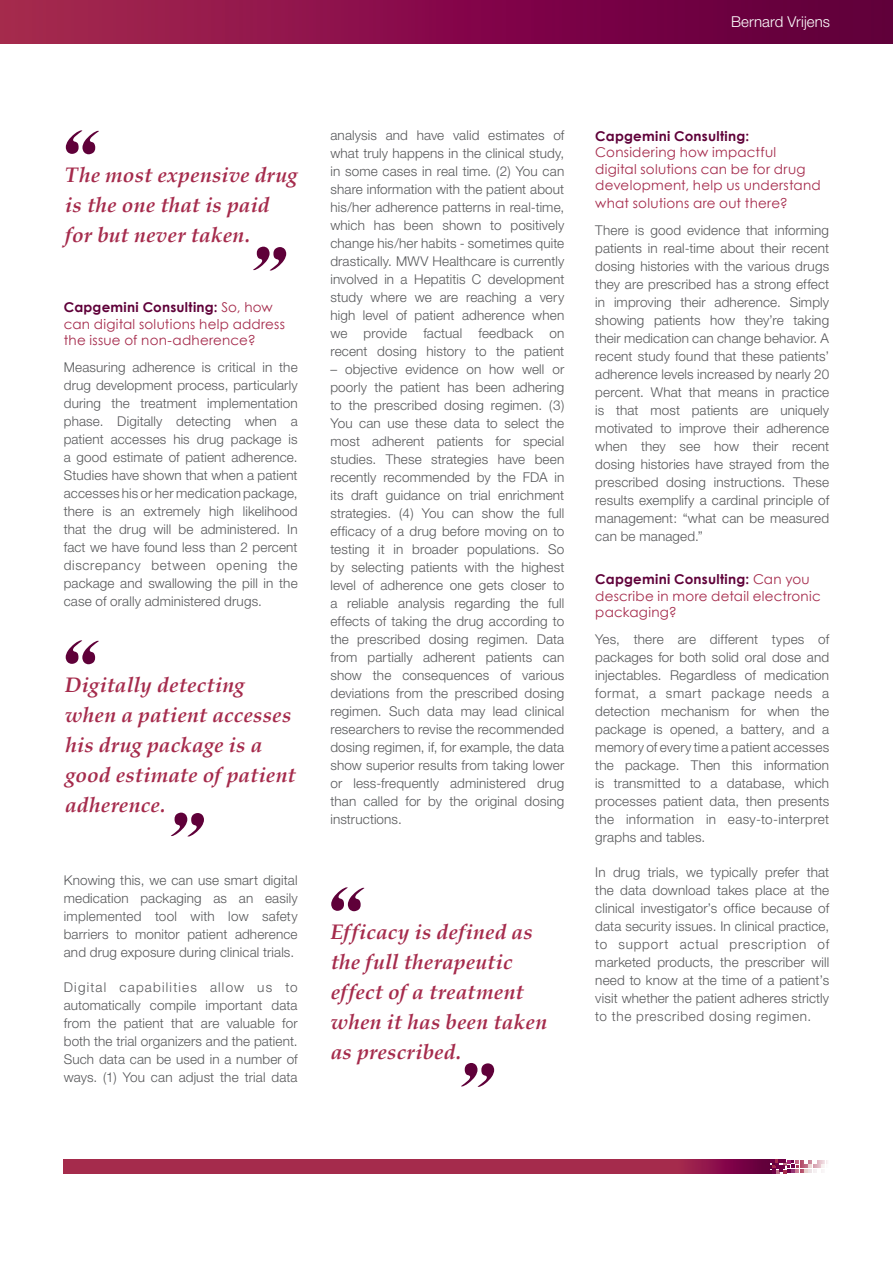
<style>
.page{position:relative;width:893px;height:1263px;background:#fff}
.page>*{position:absolute;margin:0;border:0;box-sizing:border-box;transform-origin:0 0}
.Body_Text{font:italic 700 21px/30px "Book Antiqua";letter-spacing:.01em;color:#a52b4c}
.Body_Text-2{font:300 15px "Helvetica Neue";letter-spacing:.005em;color:#fff}
.Body_Text-3{font:300 13.5px/18px "Helvetica Neue";letter-spacing:.01em;color:#57585a;text-align:justify}
.Body_Text-4{font:13.5px/16.5px "Century Gothic";letter-spacing:.015em;color:#a52b4c}
.s1{font-weight:700;color:#5f0039}
</style>
<div class="page">
<div style="left:0;top:0;width:893px;height:43px;background:linear-gradient(to right,#a82551,#5f003d)"></div>
<svg style="left:770px;top:1160px;width:58px;height:14px"></svg>
<svg style="left:64px;top:1160px;width:706px;height:14px;background:#a0274b"></svg>
<svg style="left:253px;top:247px;width:33px;height:23px"></svg>
<svg style="left:66px;top:130px;width:33px;height:24px"></svg>
<svg style="left:171px;top:813px;width:33px;height:23px"></svg>
<svg style="left:66px;top:640px;width:33px;height:24px"></svg>
<svg style="left:461px;top:1063px;width:33px;height:24px"></svg>
<svg style="left:331px;top:887px;width:33px;height:24px"></svg>
<p class="Body_Text-2" style="left:731px;top:13px;width:100px">Bernard Vrijens</p>
<p class="Body_Text" style="left:65px;top:160px;width:234px">The most expensive drug is the one that is paid for but never taken.</p>
<p class="Body_Text-4" style="left:64px;top:299px;width:223px"><span class="s1">Capgemini Consulting:</span> So, how can digital solutions help address the issue of non-adherence?</p>
<p class="Body_Text-3" style="left:64px;top:357px;width:235px">Measuring adherence is critical in the drug development process, particularly during the treatment implementation phase. Digitally detecting when a patient accesses his drug package is a good estimate of patient adherence.<br>Studies have shown that when a patient accesses his or her medication package, there is an extremely high likelihood that the drug will be administered. In fact we have found less than 2 percent discrepancy between opening the package and swallowing the pill in the case of orally administered drugs.</p>
<p class="Body_Text" style="left:65px;top:670px;width:232px">Digitally detecting when a patient accesses his drug package is a good estimate of patient adherence.</p>
<p class="Body_Text-3" style="left:64px;top:870px;width:235px">Knowing this, we can use smart digital medication packaging as an easily implemented tool with low safety barriers to monitor patient adherence and drug exposure during clinical trials.</p>
<p class="Body_Text-3" style="left:64px;top:977px;width:235px">Digital capabilities allow us to automatically compile important data from the patient that are valuable for both the trial organizers and the patient.<br>Such data can be used in a number of ways. (1) You can adjust the trial data</p>
<p class="Body_Text-3" style="left:330px;top:126px;width:235px">analysis and have valid estimates of what truly happens in the clinical study, in some cases in real time. (2) You can share information with the patient about his/her adherence patterns in real-time, which has been shown to positively change his/her habits - sometimes quite drastically. MWV Healthcare is currently involved in a Hepatitis C development study where we are reaching a very high level of patient adherence when we provide factual feedback on recent dosing history to the patient</p>
<p class="Body_Text-3" style="left:330px;top:360px;width:235px">– objective evidence on how well or poorly the patient has been adhering to the prescribed dosing regimen. (3)<br>You can use these data to select the most adherent patients for special studies. These strategies have been recently recommended by the FDA in its draft guidance on trial enrichment strategies. (4) You can show the full efficacy of a drug before moving on to testing it in broader populations. So by selecting patients with the highest level of adherence one gets closer to a reliable analysis regarding the full effects of taking the drug according to the prescribed dosing regimen. Data from partially adherent patients can show the consequences of various deviations from the prescribed dosing regimen. Such data may lead clinical researchers to revise the recommended dosing regimen, if, for example, the data show superior results from taking lower or less-frequently administered drug than called for by the original dosing instructions.</p>
<p class="Body_Text" style="left:331px;top:917px;width:218px">Efficacy is defined as the full therapeutic effect of a treatment when it has been taken as prescribed.</p>
<p class="Body_Text-4" style="left:595px;top:127px;width:227px"><span class="s1">Capgemini Consulting:<br></span>Considering how impactful digital solutions can be for drug development, help us understand</p>
<p class="Body_Text-4" style="left:595px;top:195px;width:194px">what solutions are out there?</p>
<p class="Body_Text-3" style="left:595px;top:220px;width:235px">There is good evidence that informing patients in real-time about their recent dosing histories with the various drugs they are prescribed has a strong effect in improving their adherence. Simply showing patients how they’re taking their medication can change behavior. A recent study found that these patients’ adherence levels increased by nearly 20 percent. What that means in practice is that most patients are uniquely motivated to improve their adherence when they see how their recent dosing histories have strayed from the prescribed dosing instructions. These results exemplify a cardinal principle of management: “what can be measured can be managed.”</p>
<p class="Body_Text-4" style="left:595px;top:571px;width:227px"><span class="s1">Capgemini Consulting:</span> Can you describe in more detail electronic packaging?</p>
<p class="Body_Text-3" style="left:595px;top:629px;width:235px">Yes, there are different types of packages for both solid oral dose and injectables. Regardless of medication format, a smart package needs a detection mechanism for when the package is opened, a battery, and a memory of every time a patient accesses the package. Then this information is transmitted to a database, which processes patient data, then presents the information in easy-to-interpret graphs and tables.</p>
<p class="Body_Text-3" style="left:595px;top:862px;width:235px">In drug trials, we typically prefer that the data download takes place at the clinical investigator’s office because of data security issues. In clinical practice, to support actual prescription of marketed products, the prescriber will need to know at the time of a patient’s visit whether the patient adheres strictly to the prescribed dosing regimen.</p>
</div>
